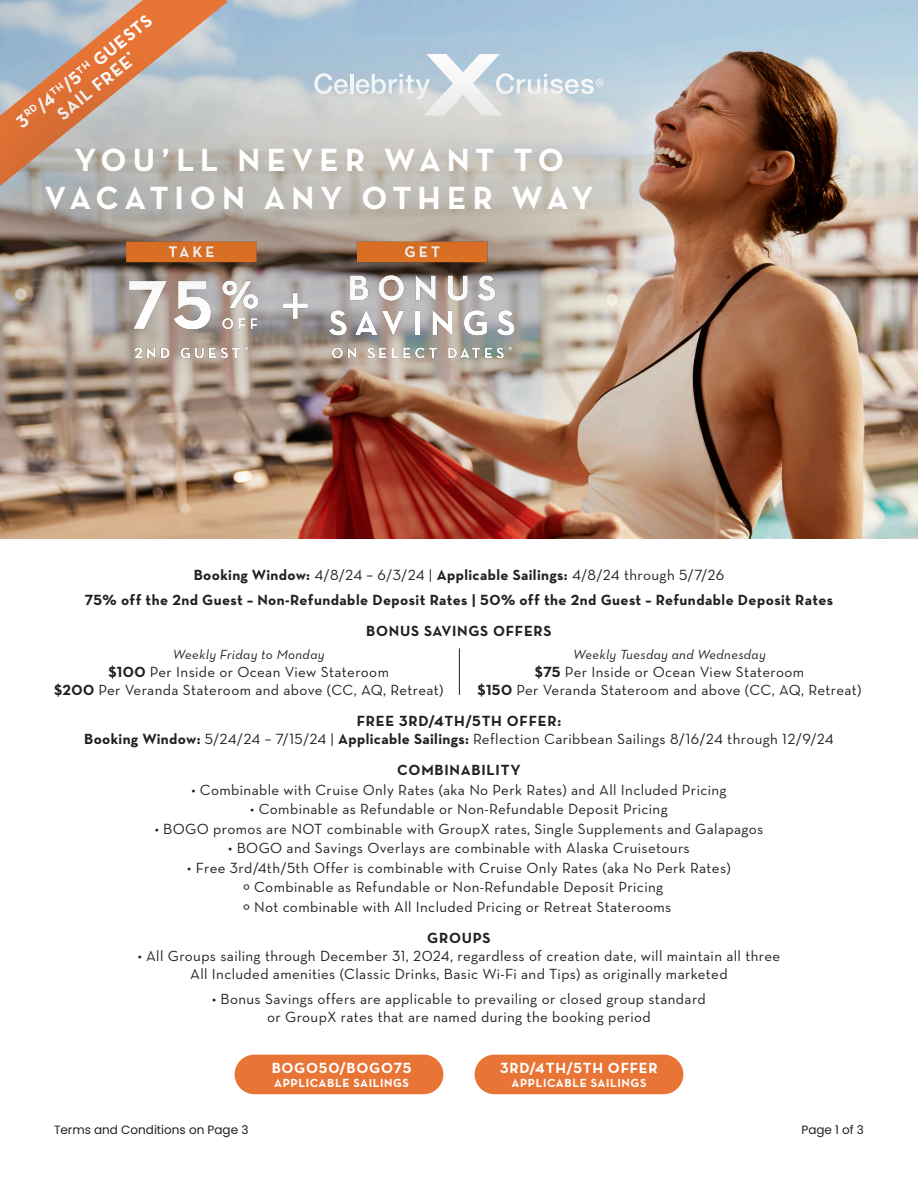
<style>
.page{position:relative;width:918px;height:1188px;background:#fff}
.page>*{position:absolute;margin:0;border:0;box-sizing:border-box;transform-origin:0 0}
.Deck_Title{font:700 32.7px "Neutraface Text";letter-spacing:.175em;color:#fff}
.t1{font:700 18px "Neutraface Text";color:#fff}
.t2{font:15px "Neutraface Text";letter-spacing:.025em;color:#231f20}
.t3{font:700 15px "Neutraface Text";letter-spacing:.03em;color:#231f20}
.t4{font:700 15px "Neutraface Text";letter-spacing:.05em;color:#231f20}
.t5{font:700 15px "Neutraface Text";letter-spacing:.05em;color:#fff}
.t6{font:italic 13.5px "Neutraface Text";letter-spacing:.025em;color:#231f20}
.t7{font:700 12px "Neutraface Text";letter-spacing:.05em;color:#fff}
.t8{font:12px "Poppins";color:#231f20}
.s1{font-weight:400}
.s2{font-weight:700}
</style>
<div class="page">
<img style="left:0;top:521px;width:918px;height:18px">
<img style="left:0;top:0;width:918px;height:521px">
<svg style="left:0;top:0;width:228px;height:27px;background:#c8a695"></svg>
<div style="left:235px;top:1055px;width:208px;height:39px;background:#e87435;border-radius:20px"></div>
<div style="left:475px;top:1055px;width:208px;height:39px;background:#e87435;border-radius:20px"></div>
<hr style="left:459px;top:648px;width:1px;height:47px;background:#231f20">
<div style="left:6px;top:120px;width:627px;height:360px;background:#231f20;opacity:.13"></div>
<img style="left:117px;top:331px;width:404px;height:33px">
<div style="left:0;top:27px;width:711px;height:304px;background:#231f20;opacity:.13"></div>
<p class="t1" style="left:12px;top:115px;width:170px;rotate:-39deg">3<sup>RD</sup>/4<sup>TH</sup>/5<sup>TH</sup> GUESTS</p>
<p class="t1" style="left:52px;top:107px;width:97px;rotate:-39deg">SAIL FREE<sup>*</sup></p>
<p class="Deck_Title" style="left:74px;top:139px;width:491px">YOU’LL NEVER WANT TO</p>
<p class="Deck_Title" style="left:45px;top:177px;width:550px">VACATION ANY OTHER WAY</p>
<p class="t3" style="left:194px;top:565px;width:532px">Booking Window: <span class="s1">4/8/24 – 6/3/24 |</span> Applicable Sailings: <span class="s1">4/8/24 through 5/7/26</span></p>
<p class="t3" style="left:85px;top:590px;width:750px">75% off the 2nd Guest – Non-Refundable Deposit Rates | 50% off the 2nd Guest – Refundable Deposit Rates</p>
<p class="t4" style="left:366px;top:622px;width:187px">BONUS SAVINGS OFFERS</p>
<p class="t6" style="left:173px;top:646px;width:153px">Weekly Friday to Monday</p>
<p class="t2" style="left:109px;top:662px;width:282px"><span class="s2">$100</span> Per Inside or Ocean View Stateroom</p>
<p class="t2" style="left:54px;top:680px;width:391px"><span class="s2">$200</span> Per Veranda Stateroom and above (CC, AQ, Retreat)</p>
<p class="t6" style="left:573px;top:646px;width:194px">Weekly Tuesday and Wednesday</p>
<p class="t2" style="left:535px;top:663px;width:271px"><span class="s2">$75</span> Per Inside or Ocean View Stateroom</p>
<p class="t2" style="left:478px;top:681px;width:385px"><span class="s2">$150</span> Per Veranda Stateroom and above (CC, AQ, Retreat)</p>
<p class="t4" style="left:357px;top:712px;width:206px">FREE 3RD/4TH/5TH OFFER:</p>
<p class="t2" style="left:84px;top:730px;width:751px"><span class="s2">Booking Window:</span> 5/24/24 – 7/15/24 | <span class="s2">Applicable Sailings:</span> Reflection Caribbean Sailings 8/16/24 through 12/9/24</p>
<p class="t4" style="left:397px;top:760px;width:125px">COMBINABILITY</p>
<p class="t2" style="left:191px;top:780px;width:537px">• Combinable with Cruise Only Rates (aka No Perk Rates) and All Included Pricing</p>
<p class="t2" style="left:250px;top:800px;width:419px">• Combinable as Refundable or Non-Refundable Deposit Pricing</p>
<p class="t2" style="left:155px;top:819px;width:610px">• BOGO promos are NOT combinable with GroupX rates, Single Supplements and Galapagos</p>
<p class="t2" style="left:228px;top:839px;width:463px">• BOGO and Savings Overlays are combinable with Alaska Cruisetours</p>
<p class="t2" style="left:187px;top:858px;width:545px">• Free 3rd/4th/5th Offer is combinable with Cruise Only Rates (aka No Perk Rates)</p>
<p class="t2" style="left:243px;top:878px;width:422px">º Combinable as Refundable or Non-Refundable Deposit Pricing</p>
<p class="t2" style="left:243px;top:897px;width:430px">º Not combinable with All Included Pricing or Retreat Staterooms</p>
<p class="t3" style="left:427px;top:928px;width:65px">GROUPS</p>
<p class="t2" style="left:138px;top:947px;width:644px">• All Groups sailing through December 31, 2024, regardless of creation date, will maintain all three</p>
<p class="t2" style="left:190px;top:965px;width:539px">All Included amenities (Classic Drinks, Basic Wi-Fi and Tips) as originally marketed</p>
<p class="t2" style="left:212px;top:989px;width:495px">• Bonus Savings offers are applicable to prevailing or closed group standard</p>
<p class="t2" style="left:267px;top:1007px;width:385px">or GroupX rates that are named during the booking period</p>
<p class="t5" style="left:272px;top:1059px;width:141px">BOGO50/BOGO75</p>
<p class="t7" style="left:274px;top:1075px;width:136px">APPLICABLE SAILINGS</p>
<p class="t5" style="left:500px;top:1059px;width:159px">3RD/4TH/5TH OFFER</p>
<p class="t7" style="left:512px;top:1075px;width:136px">APPLICABLE SAILINGS</p>
<p class="t8" style="left:54px;top:1122px;width:196px">Terms and Conditions on Page 3</p>
<p class="t8" style="left:801px;top:1123px;width:64px">Page 1 of 3</p>
</div>
